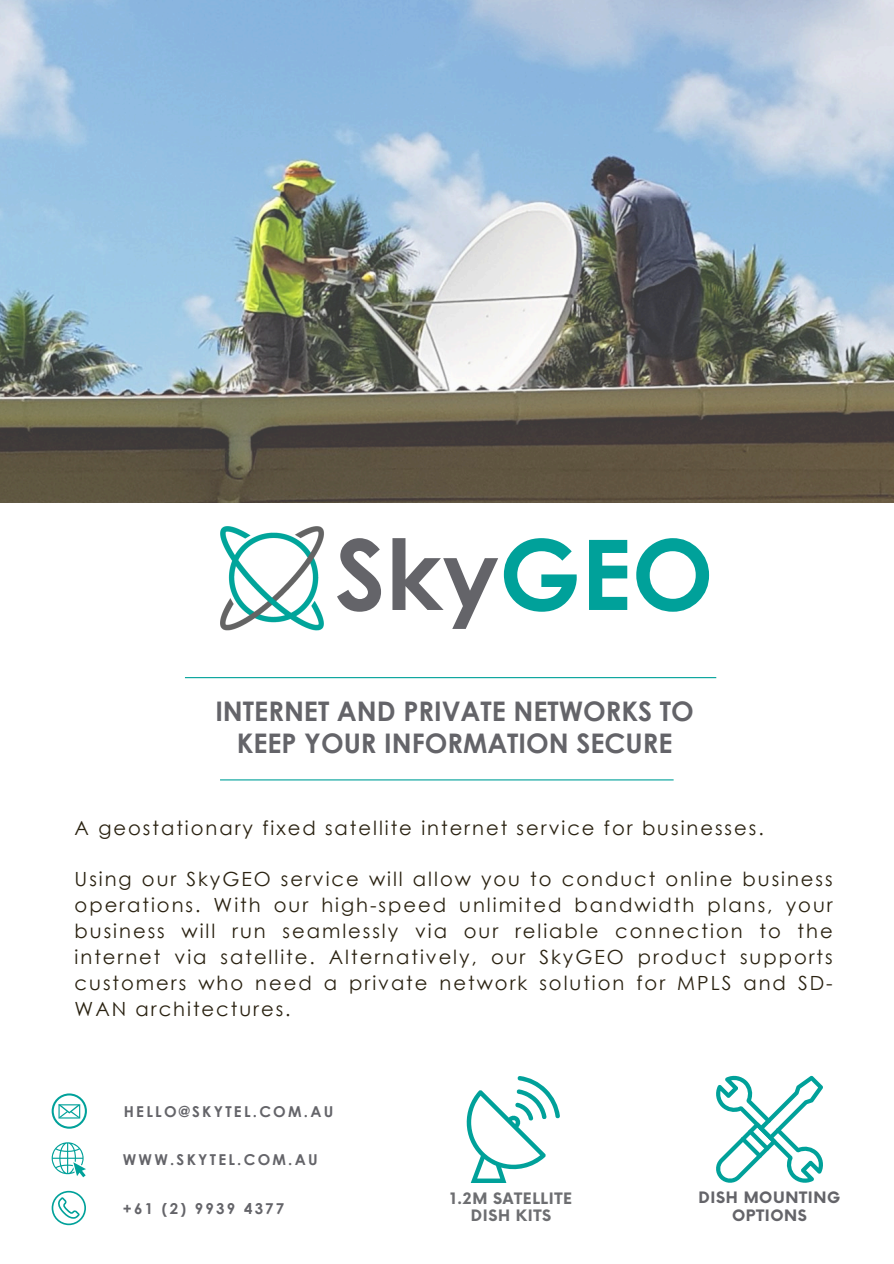
<style>
.page{position:relative;width:894px;height:1264px;background:#fff}
.page>*{position:absolute;margin:0;border:0;box-sizing:border-box;transform-origin:0 0}
.t1{font:700 97.5px "Century Gothic";color:#646469}
.t2{font:700 27px/32.7px "Century Gothic";color:#646469;text-align:center}
.t3{font:19.5px/25.8px "Century Gothic";letter-spacing:.1em;color:#2a2211;text-align:justify}
.t4{font:700 15.3px/17.2px "Now";letter-spacing:.04em;color:#6d6e71;text-align:center}
.t5{font:700 15.3px/18px "Now";letter-spacing:.04em;color:#646469;text-align:center}
.t6{font:700 15px "Century Gothic";letter-spacing:.15em;color:#646469}
.s1{color:#00a19a}
</style>
<div class="page">
<img style="left:220px;top:526px;width:104px;height:105px">
<svg style="left:52px;top:1190px;width:34px;height:35px"></svg>
<svg style="left:52px;top:1093px;width:34px;height:35px"></svg>
<svg style="left:52px;top:1142px;width:34px;height:35px"></svg>
<hr style="left:185px;top:677px;width:531px;height:1px;background:#00a19a">
<hr style="left:220px;top:779px;width:453px;height:1px;background:#00a19a">
<img style="left:0;top:0;width:893px;height:502px">
<svg style="left:466px;top:1076px;width:94px;height:106px"></svg>
<svg style="left:716px;top:1075px;width:107px;height:108px"></svg>
<p class="t1" style="left:335px;top:512px;width:380px">Sky<span class="s1">GEO</span></p>
<h3 class="t2" style="left:215px;top:693px;width:480px">INTERNET AND PRIVATE NETWORKS TO<br>KEEP YOUR INFORMATION SECURE</h3>
<h3 class="t3" style="left:75px;top:814px;width:690px">A geostationary fixed satellite internet service for businesses.</h3>
<p class="t3" style="left:75px;top:865px;width:759px">Using our SkyGEO service will allow you to conduct online business operations. With our high-speed unlimited bandwidth plans, your business will run seamlessly via our reliable connection to the internet via satellite. Alternatively, our SkyGEO product supports customers who need a private network solution for MPLS and SD-WAN architectures.</p>
<p class="t6" style="left:124px;top:1101px;width:211px">HELLO@SKYTEL.COM.AU</p>
<h2 class="t6" style="left:123px;top:1150px;width:196px">WWW.SKYTEL.COM.AU</h2>
<h1 class="t6" style="left:123px;top:1198px;width:163px">+61 (2) 9939 4377</h1>
<p class="t4" style="left:450px;top:1190px;width:123px">1.2M SATELLITE<br>DISH KITS</p>
<p class="t5" style="left:698px;top:1189px;width:143px">DISH MOUNTING<br>OPTIONS</p>
</div>
